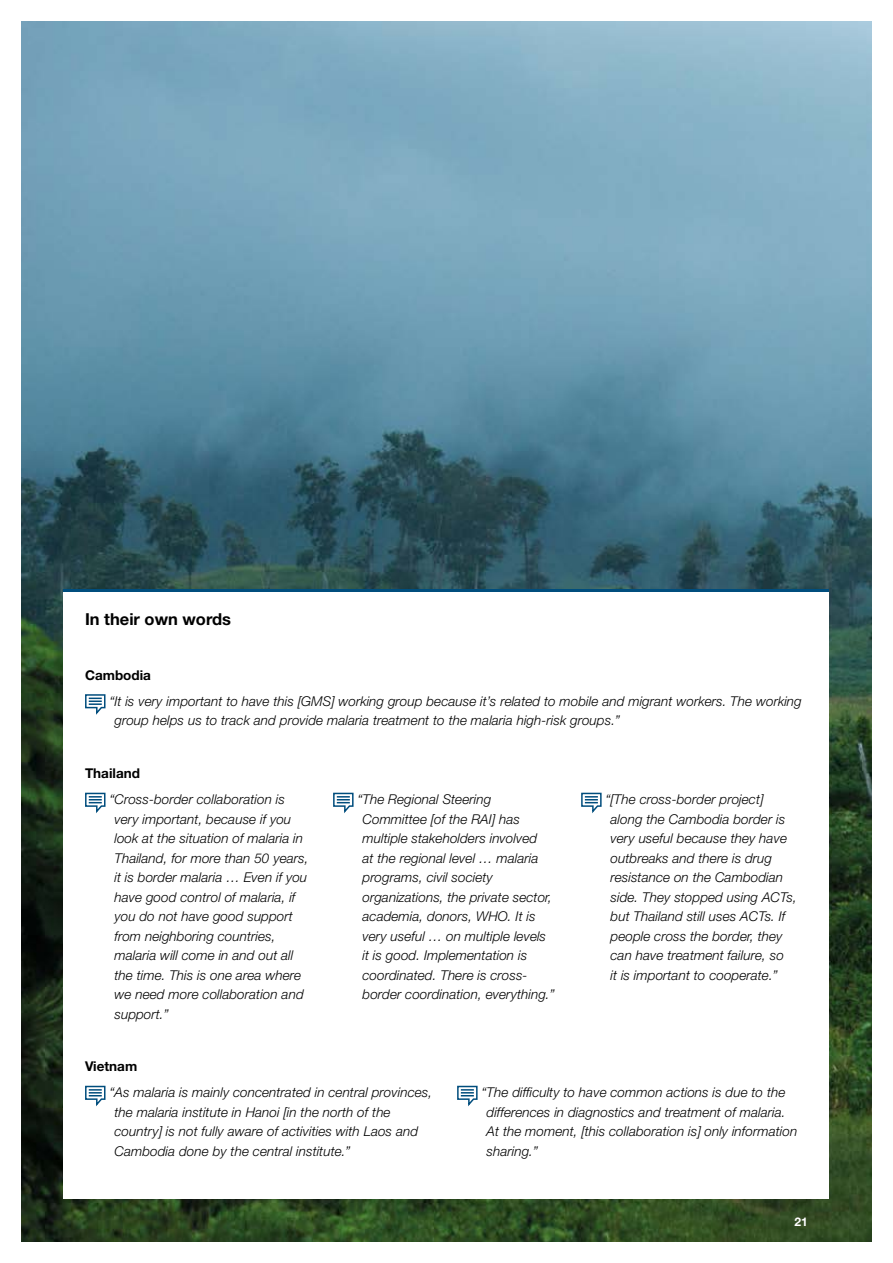
<style>
.page{position:relative;width:893px;height:1263px;background:#fff}
.page>*{position:absolute;margin:0;border:0;box-sizing:border-box;transform-origin:0 0}
.t1{font:700 16.5px "Helvetica Neue";color:#000}
.t2{font:italic 300 13.5px/19.5px "Helvetica Neue";letter-spacing:.005em;color:#000}
.t3{font:700 13.5px "Helvetica Neue";color:#000}
.t4{font:700 12px "Helvetica Neue";color:#fff}
</style>
<div class="page">
<img style="left:21px;top:21px;width:851px;height:1221px">
<div style="left:64px;top:591px;width:765px;height:608px;background:#fff"></div>
<svg style="left:85px;top:694px;width:21px;height:21px"></svg>
<svg style="left:85px;top:792px;width:21px;height:21px"></svg>
<svg style="left:333px;top:792px;width:21px;height:21px"></svg>
<svg style="left:581px;top:792px;width:21px;height:21px"></svg>
<svg style="left:85px;top:1085px;width:21px;height:22px"></svg>
<svg style="left:457px;top:1085px;width:21px;height:22px"></svg>
<hr style="left:64px;top:589px;width:765px;height:3px;background:#004d7d">
<p class="t1" style="left:85px;top:609px;width:148px">In their own words</p>
<p class="t3" style="left:85px;top:667px;width:67px">Cambodia</p>
<p class="t2" style="left:114px;top:691px;width:689px;text-indent:-5px">“It is very important to have this [GMS] working group because it’s related to mobile and migrant workers. The working group helps us to track and provide malaria treatment to the malaria high-risk groups.”</p>
<p class="t3" style="left:85px;top:765px;width:56px">Thailand</p>
<p class="t2" style="left:114px;top:789px;width:195px;text-indent:-5px">“Cross-border collaboration is very important, because if you look at the situation of malaria in<br>Thailand, for more than 50 years, it is border malaria … Even if you have good control of malaria, if you do not have good support from neighboring countries, malaria will come in and out all the time. This is one area where we need more collaboration and support.”</p>
<p class="t2" style="left:362px;top:789px;width:194px;text-indent:-5px">“The Regional Steering<br>Committee [of the RAI] has multiple stakeholders involved<br>at the regional level … malaria programs, civil society organizations, the private sector, academia, donors, WHO. It is very useful … on multiple levels it is good. Implementation is coordinated. There is cross&shy;border coordination, everything.”</p>
<p class="t2" style="left:611px;top:789px;width:188px;text-indent:-5px">“[The cross-border project] along the Cambodia border is very useful because they have outbreaks and there is drug resistance on the Cambodian side. They stopped using ACTs, but Thailand still uses ACTs. If people cross the border, they can have treatment failure, so<br>it is important to cooperate.”</p>
<p class="t3" style="left:85px;top:1058px;width:54px">Vietnam</p>
<p class="t2" style="left:114px;top:1082px;width:319px;text-indent:-5px">“As malaria is mainly concentrated in central provinces, the malaria institute in Hanoi [in the north of the country] is not fully aware of activities with Laos and Cambodia done by the central institute.”</p>
<p class="t2" style="left:487px;top:1082px;width:312px;text-indent:-5px">“The difficulty to have common actions is due to the differences in diagnostics and treatment of malaria.<br>At the moment, [this collaboration is] only information sharing.”</p>
<p class="t4" style="left:794px;top:1214px;width:15px">21</p>
</div>
